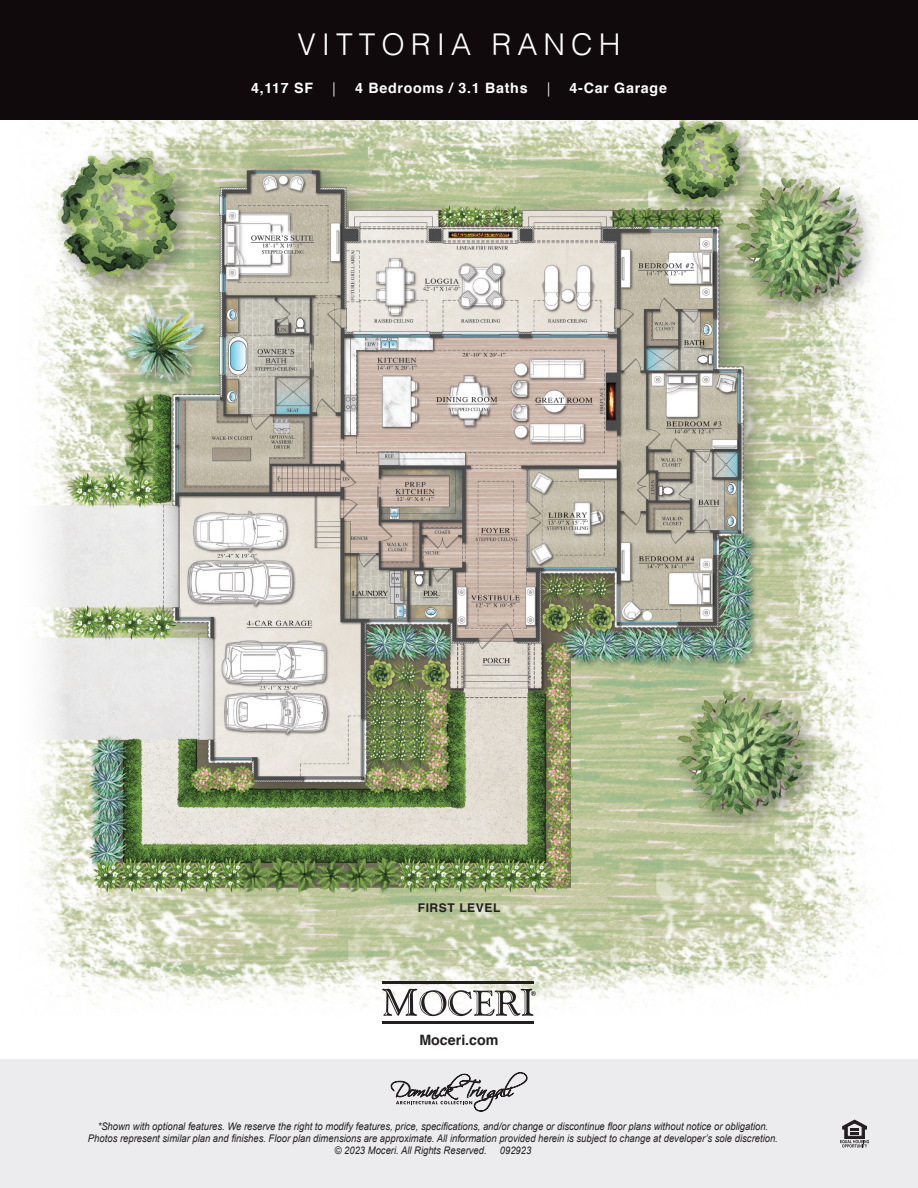
<style>
.page{position:relative;width:918px;height:1188px;background:#fff}
.page>*{position:absolute;margin:0;border:0;box-sizing:border-box;transform-origin:0 0}
.Plan_Name{font:300 30px "Helvetica";letter-spacing:.2em;color:#fff}
.Specs{font:700 14.25px "Helvetica";letter-spacing:.05em;color:#fff}
.t1{font:700 14.25px "Helvetica";color:#231f20}
.Specs-2{font:300 14.25px "Helvetica";color:#fff}
.Specs-3{font:700 12px "Helvetica";letter-spacing:.05em;color:#231f20}
.Disclaimer{font:italic 10.5px "Arial";color:#231f20;scale:.9 1}
</style>
<div class="page">
<img style="left:31px;top:120px;width:850px;height:897px">
<div style="left:0;top:1059px;width:918px;height:129px;background:#ececee"></div>
<svg style="left:840px;top:1120px;width:29px;height:28px"></svg>
<svg style="left:391px;top:1072px;width:136px;height:39px"></svg>
<hr style="left:382px;top:981px;width:152px;height:3px;background:#231f20">
<hr style="left:382px;top:1021px;width:152px;height:3px;background:#231f20">
<svg style="left:382px;top:989px;width:154px;height:27px"></svg>
<div style="left:0;top:0;width:918px;height:120px;background:#110a0c"></div>
<p class="Plan_Name" style="left:297px;top:19px;width:325px">VITTORIA RANCH</p>
<p class="Specs" style="left:251px;top:76px;width:64px">4,117 SF</p>
<p class="Specs-2" style="left:333px;top:76px;width:5px">|</p>
<p class="Specs" style="left:355px;top:76px;width:174px">4 Bedrooms / 3.1 Baths</p>
<p class="Specs-2" style="left:547px;top:76px;width:5px">|</p>
<p class="Specs" style="left:570px;top:76px;width:99px">4-Car Garage</p>
<p class="Specs-3" style="left:418px;top:898px;width:84px">FIRST LEVEL</p>
<p class="t1" style="left:419px;top:1028px;width:81px">Moceri.com</p>
<p class="Disclaimer" style="left:98px;top:1120px;width:747px">*Shown with optional features. We reserve the right to modify features, price, specifications, and/or change or discontinue floor plans without notice or obligation.</p>
<p class="Disclaimer" style="left:88px;top:1132px;width:768px">Photos represent similar plan and finishes. Floor plan dimensions are approximate. All information provided herein is subject to change at developer’s sole discretion.</p>
<p class="Disclaimer" style="left:335px;top:1144px;width:170px">© 2023 Moceri. All Rights Reserved.</p>
<p class="Disclaimer" style="left:500px;top:1144px;width:37px">092923</p>
</div>
